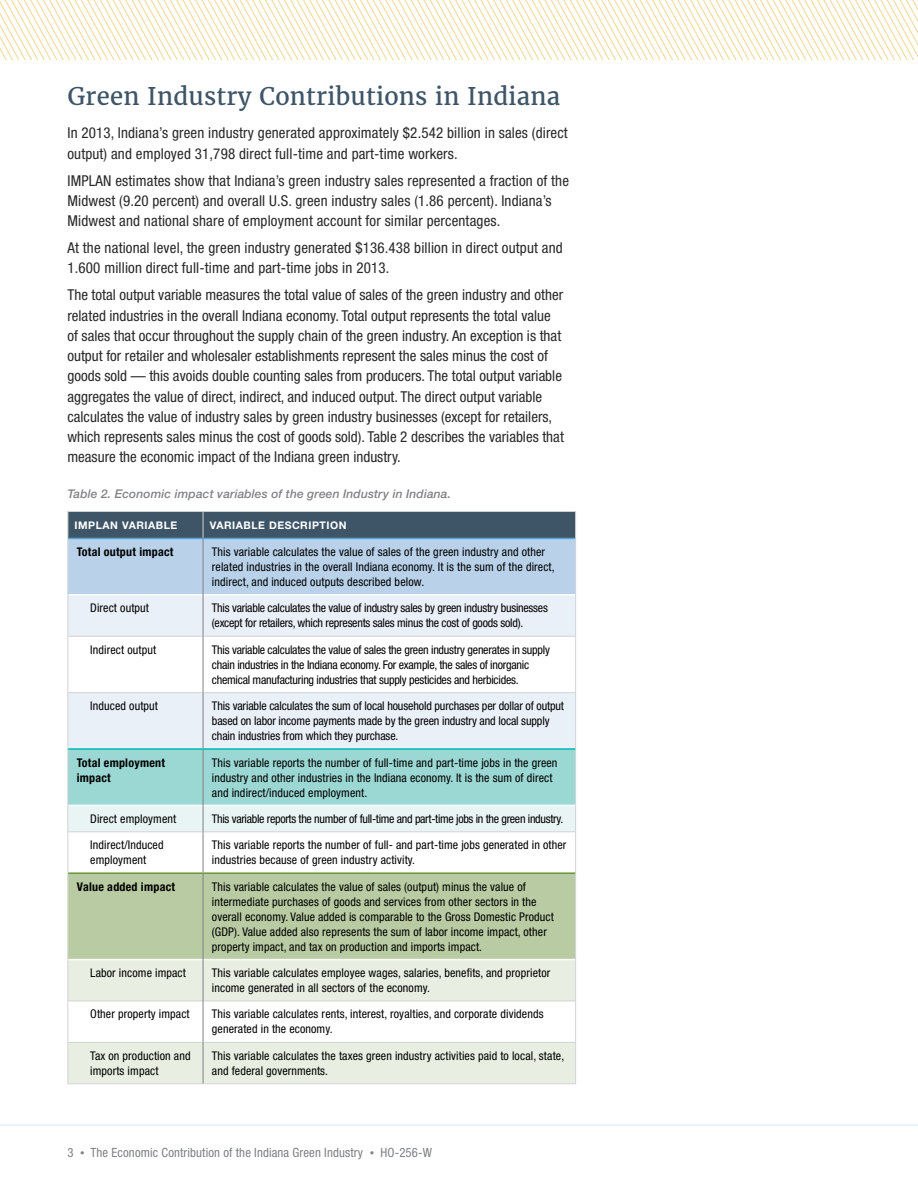
<style>
.page{position:relative;width:918px;height:1188px;background:#fff}
.page>*{position:absolute;margin:0;border:0;box-sizing:border-box;transform-origin:0 0}
.Subhead_1{font:24px "Merriweather";letter-spacing:.01em;color:#3d5567}
.Body_text{font:condensed 15px/20.2px "Helvetica Neue LT Std";color:#292829}
.t1{font:condensed 12.75px "Helvetica Neue LT Std";letter-spacing:.01em;color:#7e8083}
.Table_Body{font:condensed 12px/15px "Helvetica Neue LT Std";letter-spacing:.01em;color:#000}
.Table_Body-2{font:condensed 12px/15px "Helvetica Neue LT Std";letter-spacing:-.02em;color:#000}
.Table_Body-3{font:condensed 12px/15px "Helvetica Neue LT Std";letter-spacing:-.01em;color:#000}
.Table_Body-4{font:condensed 12px "Helvetica Neue LT Std";letter-spacing:-.025em;color:#000}
.Chart_heading{font:italic 500 12px "Helvetica Neue LT Std";letter-spacing:.01em;color:#808285}
.Table_Body-5{font:700 condensed 12px/15px "Helvetica Neue LT Std";letter-spacing:.02em;color:#000}
.Table_Header{font:700 10.5px "Helvetica Neue LT Std";letter-spacing:.05em;color:#fff}
.s1{font-size:8.85px}
</style>
<div class="page">
<hr style="left:0;top:1125px;width:918px;height:1px;background:#d9e6f3">
<svg style="left:0;top:0;width:918px;height:59px"></svg>
<svg style="left:69px;top:596px;width:506px;height:152px;fill:#eaf0f8"></svg>
<div style="left:69px;top:874px;width:506px;height:85px;background:#b9cba2"></div>
<svg style="left:69px;top:960px;width:506px;height:123px;fill:#e8eee1"></svg>
<svg style="left:68px;top:511px;width:508px;height:84px;background:#92abc1"></svg>
<hr style="left:68px;top:538px;width:1px;height:57px;background:#d1d3d4">
<hr style="left:575px;top:538px;width:1px;height:57px;background:#d1d3d4">
<hr style="left:68px;top:595px;width:1px;height:41px;background:#d1d3d4">
<hr style="left:575px;top:595px;width:1px;height:41px;background:#d1d3d4">
<hr style="left:68px;top:637px;width:1px;height:55px;background:#d1d3d4">
<hr style="left:575px;top:637px;width:1px;height:55px;background:#d1d3d4">
<hr style="left:68px;top:693px;width:1px;height:56px;background:#d1d3d4">
<hr style="left:575px;top:693px;width:1px;height:56px;background:#d1d3d4">
<hr style="left:68px;top:832px;width:1px;height:41px;background:#d1d3d4">
<hr style="left:575px;top:832px;width:1px;height:41px;background:#d1d3d4">
<hr style="left:68px;top:873px;width:1px;height:87px;background:#d1d3d4">
<hr style="left:575px;top:873px;width:1px;height:87px;background:#d1d3d4">
<hr style="left:68px;top:960px;width:1px;height:41px;background:#d1d3d4">
<hr style="left:575px;top:960px;width:1px;height:41px;background:#d1d3d4">
<hr style="left:68px;top:1001px;width:1px;height:41px;background:#d1d3d4">
<hr style="left:575px;top:1001px;width:1px;height:41px;background:#d1d3d4">
<hr style="left:68px;top:1043px;width:1px;height:40px;background:#d1d3d4">
<hr style="left:575px;top:1043px;width:1px;height:40px;background:#d1d3d4">
<hr style="left:68px;top:1083px;width:135px;height:1px;background:#d1d3d4">
<hr style="left:203px;top:1083px;width:373px;height:1px;background:#d1d3d4">
<hr style="left:68px;top:1001px;width:135px;height:1px;background:#d1d3d4">
<hr style="left:203px;top:1001px;width:373px;height:1px;background:#d1d3d4">
<hr style="left:68px;top:1042px;width:135px;height:1px;background:#d1d3d4">
<hr style="left:203px;top:1042px;width:373px;height:1px;background:#d1d3d4">
<hr style="left:68px;top:636px;width:135px;height:1px;background:#d1d3d4">
<hr style="left:203px;top:636px;width:373px;height:1px;background:#d1d3d4">
<hr style="left:68px;top:692px;width:135px;height:1px;background:#d1d3d4">
<hr style="left:203px;top:692px;width:373px;height:1px;background:#d1d3d4">
<hr style="left:203px;top:539px;width:1px;height:56px;background:#808285">
<hr style="left:203px;top:595px;width:1px;height:41px;background:#808285">
<hr style="left:203px;top:636px;width:1px;height:57px;background:#808285">
<hr style="left:203px;top:693px;width:1px;height:55px;background:#808285">
<svg style="left:68px;top:749px;width:508px;height:83px;background:#b5e0dd"></svg>
<hr style="left:203px;top:832px;width:1px;height:40px;background:#808285">
<hr style="left:203px;top:874px;width:1px;height:86px;background:#808285">
<hr style="left:203px;top:960px;width:1px;height:41px;background:#808285">
<hr style="left:203px;top:1001px;width:1px;height:41px;background:#808285">
<hr style="left:203px;top:1042px;width:1px;height:41px;background:#808285">
<hr style="left:68px;top:748px;width:135px;height:2px;background:#00b8b0">
<hr style="left:203px;top:748px;width:372px;height:2px;background:#00b8b0">
<hr style="left:68px;top:538px;width:135px;height:1px;background:#5aa3d2">
<hr style="left:203px;top:538px;width:372px;height:1px;background:#5aa3d2">
<hr style="left:68px;top:872px;width:135px;height:2px;background:#67963a">
<hr style="left:203px;top:872px;width:372px;height:2px;background:#67963a">
<p class="Subhead_1" style="left:68px;top:80px;width:494px">Green Industry Contributions in Indiana</p>
<p class="Body_text" style="left:68px;top:123px;width:502px">In 2013, Indiana’s green industry generated approximately $2.542 billion in sales (direct output) and employed 31,798 direct full-time and part-time workers.</p>
<p class="Body_text" style="left:68px;top:170px;width:503px">IMPLAN estimates show that Indiana’s green industry sales represented a fraction of the<br>Midwest (9.20 percent) and overall U.S. green industry sales (1.86 percent). Indiana’s<br>Midwest and national share of employment account for similar percentages.</p>
<p class="Body_text" style="left:68px;top:238px;width:497px">At the national level, the green industry generated $136.438 billion in direct output and<br>1.600 million direct full-time and part-time jobs in 2013.</p>
<p class="Body_text" style="left:68px;top:285px;width:498px">The total output variable measures the total value of sales of the green industry and other related industries in the overall Indiana economy. Total output represents the total value of sales that occur throughout the supply chain of the green industry. An exception is that output for retailer and wholesaler establishments represent the sales minus the cost of goods sold — this avoids double counting sales from producers. The total output variable aggregates the value of direct, indirect, and induced output. The direct output variable calculates the value of industry sales by green industry businesses (except for retailers, which represents sales minus the cost of goods sold). Table 2 describes the variables that measure the economic impact of the Indiana green industry.</p>
<p class="Chart_heading" style="left:68px;top:487px;width:385px">Table 2. Economic impact variables of the green Industry in Indiana.</p>
<p class="Table_Header" style="left:75px;top:518px;width:104px">IMPLAN VARIABLE</p>
<p class="Table_Header" style="left:210px;top:518px;width:138px">VARIABLE DESCRIPTION</p>
<p class="Table_Body-5" style="left:77px;top:544px;width:98px">Total output impact</p>
<p class="Table_Body" style="left:212px;top:544px;width:344px">This variable calculates the value of sales of the green industry and other related industries in the overall Indiana economy. It is the sum of the direct, indirect, and induced outputs described below.</p>
<p class="Table_Body" style="left:90px;top:601px;width:60px">Direct output</p>
<p class="Table_Body-2" style="left:212px;top:601px;width:337px">This variable calculates the value of industry sales by green industry businesses (except for retailers, which represents sales minus the cost of goods sold).</p>
<p class="Table_Body" style="left:90px;top:642px;width:67px">Indirect output</p>
<p class="Table_Body-2" style="left:212px;top:642px;width:340px">This variable calculates the value of sales the green industry generates in supply chain industries in the Indiana economy. For example, the sales of inorganic chemical manufacturing industries that supply pesticides and herbicides.</p>
<p class="Table_Body" style="left:90px;top:698px;width:69px">Induced output</p>
<p class="Table_Body-3" style="left:212px;top:698px;width:354px">This variable calculates the sum of local household purchases per dollar of output based on labor income payments made by the green industry and local supply chain industries from which they purchase.</p>
<p class="Table_Body-5" style="left:77px;top:755px;width:90px">Total employment impact</p>
<p class="Table_Body" style="left:212px;top:755px;width:347px">This variable reports the number of full-time and part-time jobs in the green industry and other industries in the Indiana economy. It is the sum of direct and indirect/induced employment.</p>
<p class="Table_Body" style="left:90px;top:811px;width:87px">Direct employment</p>
<p class="Table_Body-4" style="left:212px;top:812px;width:353px">This variable reports the number of full-time and part-time jobs in the green industry.</p>
<p class="Table_Body" style="left:90px;top:837px;width:75px">Indirect/Induced employment</p>
<p class="Table_Body" style="left:212px;top:837px;width:356px">This variable reports the number of full- and part-time jobs generated in other industries because of green industry activity.</p>
<p class="Table_Body-5" style="left:77px;top:879px;width:100px">Value added impact</p>
<p class="Table_Body" style="left:212px;top:879px;width:344px">This variable calculates the value of sales (output) minus the value of intermediate purchases of goods and services from other sectors in the overall economy. Value added is comparable to the Gross Domestic Product (GDP). Value added also represents the sum of labor income impact, other property impact, and tax on production and imports impact.</p>
<p class="Table_Body" style="left:90px;top:965px;width:97px">Labor income impact</p>
<p class="Table_Body" style="left:212px;top:965px;width:340px">This variable calculates employee wages, salaries, benefits, and proprietor income generated in all sectors of the economy.</p>
<p class="Table_Body" style="left:90px;top:1007px;width:101px">Other property impact</p>
<p class="Table_Body" style="left:212px;top:1007px;width:333px">This variable calculates rents, interest, royalties, and corporate dividends generated in the economy.</p>
<p class="Table_Body" style="left:90px;top:1048px;width:102px">Tax on production and imports impact</p>
<p class="Table_Body" style="left:212px;top:1048px;width:354px">This variable calculates the taxes green industry activities paid to local, state, and federal governments.</p>
<p class="t1" style="left:68px;top:1145px;width:366px">3 <span class="s1">•</span> The Economic Contribution of the Indiana Green Industry <span class="s1">•</span> HO-256-W</p>
</div>
